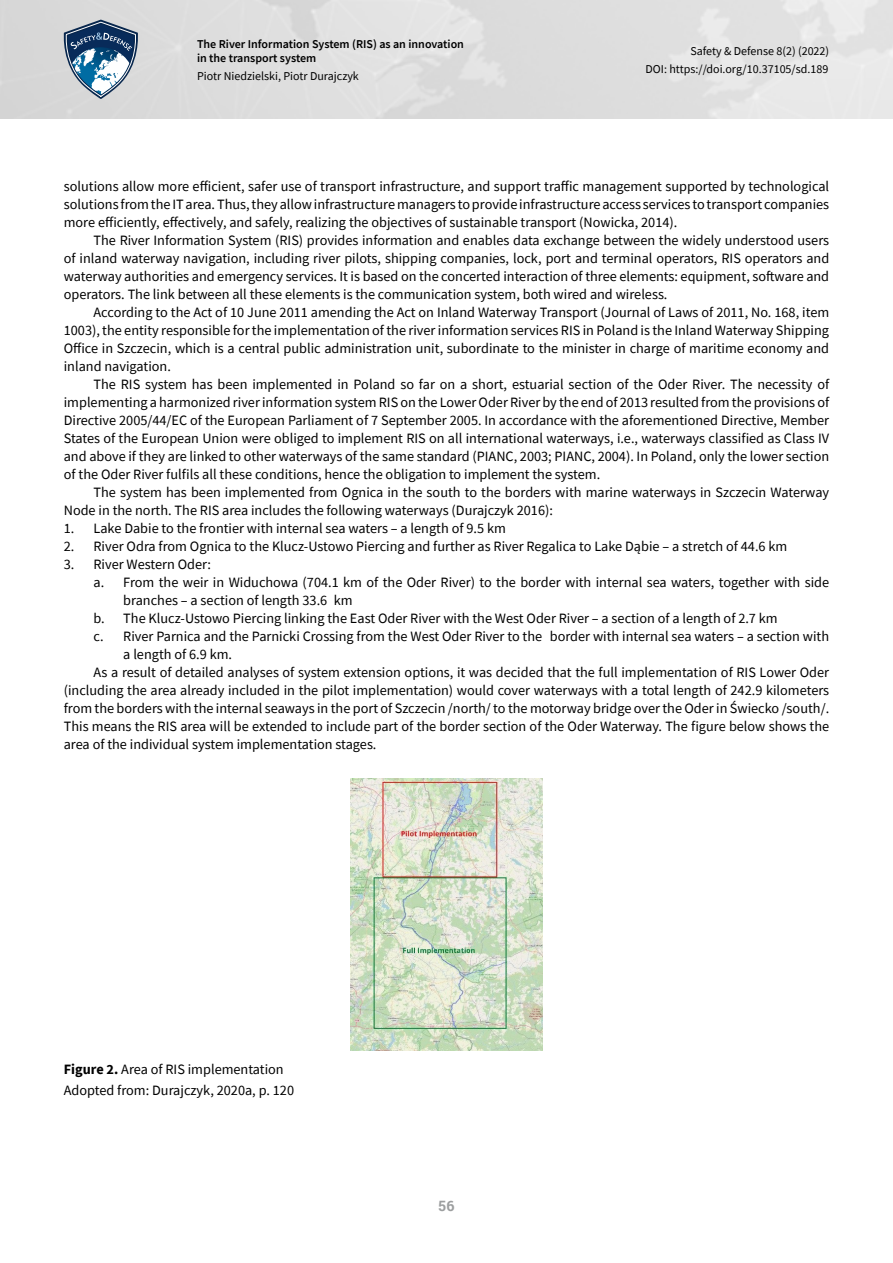
<style>
.page{position:relative;width:893px;height:1263px;background:#fff}
.page>*{position:absolute;margin:0;border:0;box-sizing:border-box;transform-origin:0 0}
.t1{font:14.25px/18px "Source Sans Pro";color:#000;text-align:justify}
.t2{font:700 14.25px "Roboto";color:#9c9e9f}
.t3{font:12px/18px "Source Sans Pro";color:#000;text-align:right}
.t4{font:600 12px/14.4px "Source Sans Pro";color:#000}
.s1{font-weight:700}
</style>
<div class="page">
<svg style="left:64px;top:20px;width:74px;height:79px;background:#7d94aa"></svg>
<img style="left:350px;top:778px;width:193px;height:273px">
<p class="t4" style="left:197px;top:36px;width:268px">The River Information System (RIS) as an innovation in the transport system</p>
<p class="t3" style="left:197px;top:67px;width:163px">Piotr Niedzielski, Piotr Durajczyk</p>
<p class="t3" style="left:645px;top:42px;width:185px">Safety &amp; Defense 8(2) (2022)<br>DOI: https://doi.org/10.37105/sd.189</p>
<p class="t1" style="left:64px;top:177px;width:767px">solutions allow more efficient, safer use of transport infrastructure, and support traffic management supported by technological solutions from the IT area. Thus, they allow infrastructure managers to provide infrastructure access services to transport companies more efficiently, effectively, and safely, realizing the objectives of sustainable transport (Nowicka, 2014).</p>
<p class="t1" style="left:64px;top:231px;width:767px;text-indent:30px">The River Information System (RIS) provides information and enables data exchange between the widely understood users of inland waterway navigation, including river pilots, shipping companies, lock, port and terminal operators, RIS operators and waterway authorities and emergency services. It is based on the concerted interaction of three elements: equipment, software and operators. The link between all these elements is the communication system, both wired and wireless.</p>
<p class="t1" style="left:64px;top:303px;width:767px;text-indent:30px">According to the Act of 10 June 2011 amending the Act on Inland Waterway Transport (Journal of Laws of 2011, No. 168, item 1003), the entity responsible for the implementation of the river information services RIS in Poland is the Inland Waterway Shipping Office in Szczecin, which is a central public administration unit, subordinate to the minister in charge of maritime economy and inland navigation.</p>
<p class="t1" style="left:64px;top:375px;width:767px;text-indent:30px">The RIS system has been implemented in Poland so far on a short, estuarial section of the Oder River. The necessity of implementing a harmonized river information system RIS on the Lower Oder River by the end of 2013 resulted from the provisions of Directive 2005/44/EC of the European Parliament of 7 September 2005. In accordance with the aforementioned Directive, Member States of the European Union were obliged to implement RIS on all international waterways, i.e., waterways classified as Class IV and above if they are linked to other waterways of the same standard (PIANC, 2003; PIANC, 2004). In Poland, only the lower section of the Oder River fulfils all these conditions, hence the obligation to implement the system.</p>
<p class="t1" style="left:64px;top:483px;width:767px;text-indent:30px">The system has been implemented from Ognica in the south to the borders with marine waterways in Szczecin Waterway<br>Node in the north. The RIS area includes the following waterways (Durajczyk 2016):</p>
<p class="t1" style="left:64px;top:519px;width:444px">1. Lake Dabie to the frontier with internal sea waters – a length of 9.5 km</p>
<p class="t1" style="left:64px;top:537px;width:725px">2. River Odra from Ognica to the Klucz-Ustowo Piercing and further as River Regalica to Lake Dąbie – a stretch of 44.6 km</p>
<p class="t1" style="left:64px;top:555px;width:149px">3. River Western Oder:</p>
<p class="t1" style="left:94px;top:573px;width:737px">a. From the weir in Widuchowa (704.1 km of the Oder River) to the border with internal sea waters, together with side</p>
<p class="t1" style="left:123px;top:591px;width:231px">branches – a section of length 33.6 km</p>
<p class="t1" style="left:94px;top:609px;width:686px">b. The Klucz-Ustowo Piercing linking the East Oder River with the West Oder River – a section of a length of 2.7 km</p>
<p class="t1" style="left:94px;top:627px;width:737px">c. River Parnica and the Parnicki Crossing from the West Oder River to the border with internal sea waters – a section with</p>
<p class="t1" style="left:123px;top:645px;width:110px">a length of 6.9 km.</p>
<p class="t1" style="left:94px;top:663px;width:737px">As a result of detailed analyses of system extension options, it was decided that the full implementation of RIS Lower Oder</p>
<p class="t1" style="left:64px;top:681px;width:767px">(including the area already included in the pilot implementation) would cover waterways with a total length of 242.9 kilometers</p>
<p class="t1" style="left:64px;top:699px;width:767px">from the borders with the internal seaways in the port of Szczecin /north/ to the motorway bridge over the Oder in Świecko /south/.</p>
<p class="t1" style="left:64px;top:717px;width:767px">This means the RIS area will be extended to include part of the border section of the Oder Waterway. The figure below shows the</p>
<p class="t1" style="left:64px;top:735px;width:314px">area of the individual system implementation stages.</p>
<p class="t1" style="left:64px;top:1058px;width:232px;line-height:21.3px"><span class="s1">Figure 2.</span> Area of RIS implementation<br>Adopted from: Durajczyk, 2020a, p. 120</p>
<p class="t2" style="left:438px;top:1196px;width:18px">56</p>
</div>
